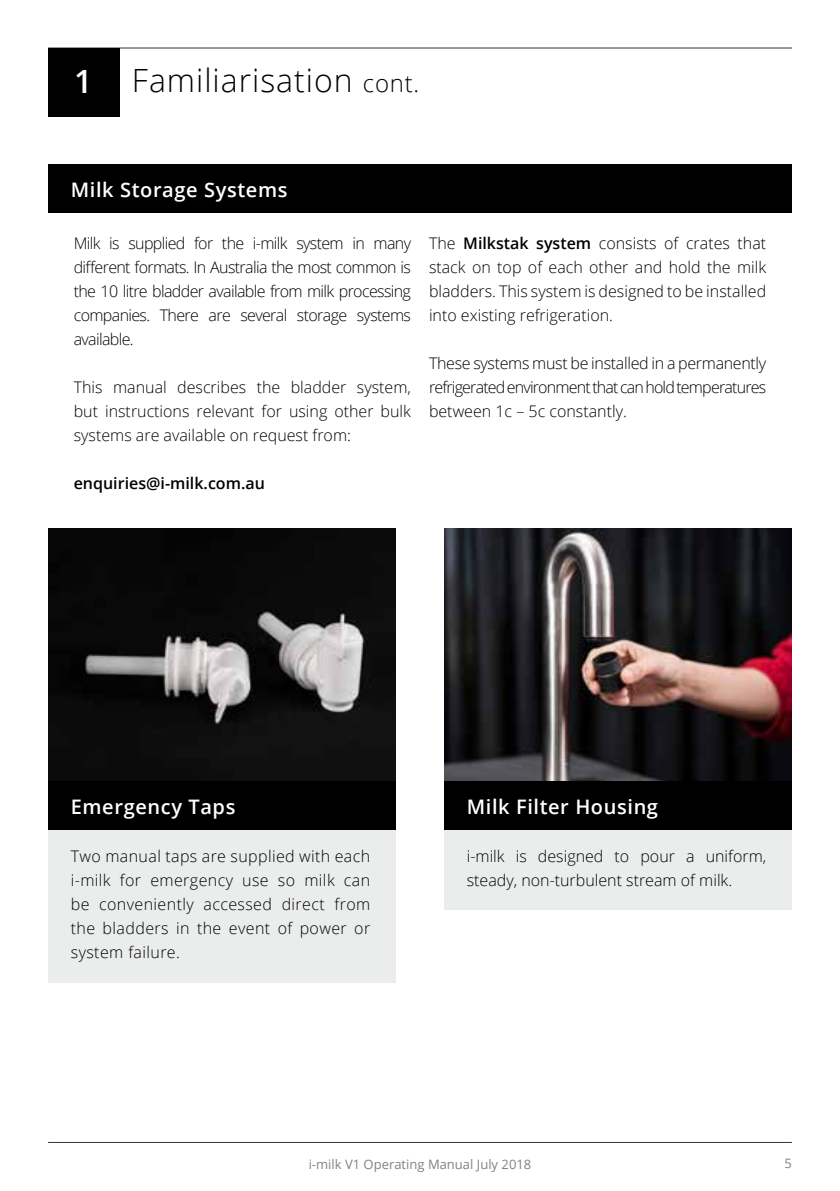
<style>
.page{position:relative;width:840px;height:1191px;background:#fff}
.page>*{position:absolute;margin:0;border:0;box-sizing:border-box;transform-origin:0 0}
.t1{font:300 32px "Open Sans";letter-spacing:.03em;color:#000}
.t2{font:600 20px "Open Sans";letter-spacing:.03em;color:#fff}
.t3{font:300 16px/24px "Open Sans";color:#000;text-align:justify}
.t4{font:600 16px "Open Sans";color:#000}
.t5{font:13px "Open Sans";color:#808285}
.s1{font-weight:600;color:#fff}
.s2{font-size:24px}
.s3{font-weight:600}
</style>
<div class="page">
<hr style="left:48px;top:48px;width:743px;height:1px;background:#000">
<hr style="left:48px;top:1142px;width:743px;height:1px;background:#000">
<div style="left:48px;top:829px;width:348px;height:153px;background:#ebecec"></div>
<div style="left:444px;top:829px;width:347px;height:81px;background:#ebecec"></div>
<div style="left:48px;top:781px;width:348px;height:48px;background:#000"></div>
<div style="left:444px;top:781px;width:347px;height:48px;background:#000"></div>
<div style="left:48px;top:164px;width:743px;height:48px;background:#000"></div>
<img style="left:48px;top:528px;width:348px;height:253px">
<img style="left:444px;top:528px;width:347px;height:253px">
<div style="left:48px;top:48px;width:71px;height:69px;background:#000"></div>
<h1 class="t1" style="left:74px;top:58px;width:346px"><span class="s1">1</span> Familiarisation <span class="s2">cont.</span></h1>
<p class="t2" style="left:71px;top:176px;width:218px">Milk Storage Systems</p>
<p class="t3" style="left:74px;top:230px;width:338px">Milk is supplied for the i-milk system in many different formats. In Australia the most common is the 10 litre bladder available from milk processing companies. There are several storage systems available.</p>
<p class="t3" style="left:74px;top:374px;width:338px">This manual describes the bladder system, but instructions relevant for using other bulk systems are available on request from:</p>
<p class="t4" style="left:74px;top:472px;width:192px">enquiries@i-milk.com.au</p>
<p class="t3" style="left:429px;top:230px;width:338px">The <span class="s3">Milkstak system</span> consists of crates that stack on top of each other and hold the milk bladders. This system is designed to be installed into existing refrigeration.</p>
<p class="t3" style="left:429px;top:350px;width:338px">These systems must be installed in a permanently refrigerated environment that can hold temperatures between 1c – 5c constantly.</p>
<p class="t2" style="left:71px;top:792px;width:166px">Emergency Taps</p>
<p class="t3" style="left:71px;top:843px;width:301px">Two manual taps are supplied with each i-milk for emergency use so milk can be conveniently accessed direct from the bladders in the event of power or system failure.</p>
<p class="t2" style="left:466px;top:792px;width:193px">Milk Filter Housing</p>
<p class="t3" style="left:466px;top:843px;width:301px">i-milk is designed to pour a uniform, steady, non-turbulent stream of milk.</p>
<p class="t5" style="left:308px;top:1155px;width:224px">i-milk V1 Operating Manual July 2018</p>
<p class="t5" style="left:784px;top:1154px;width:9px">5</p>
</div>
